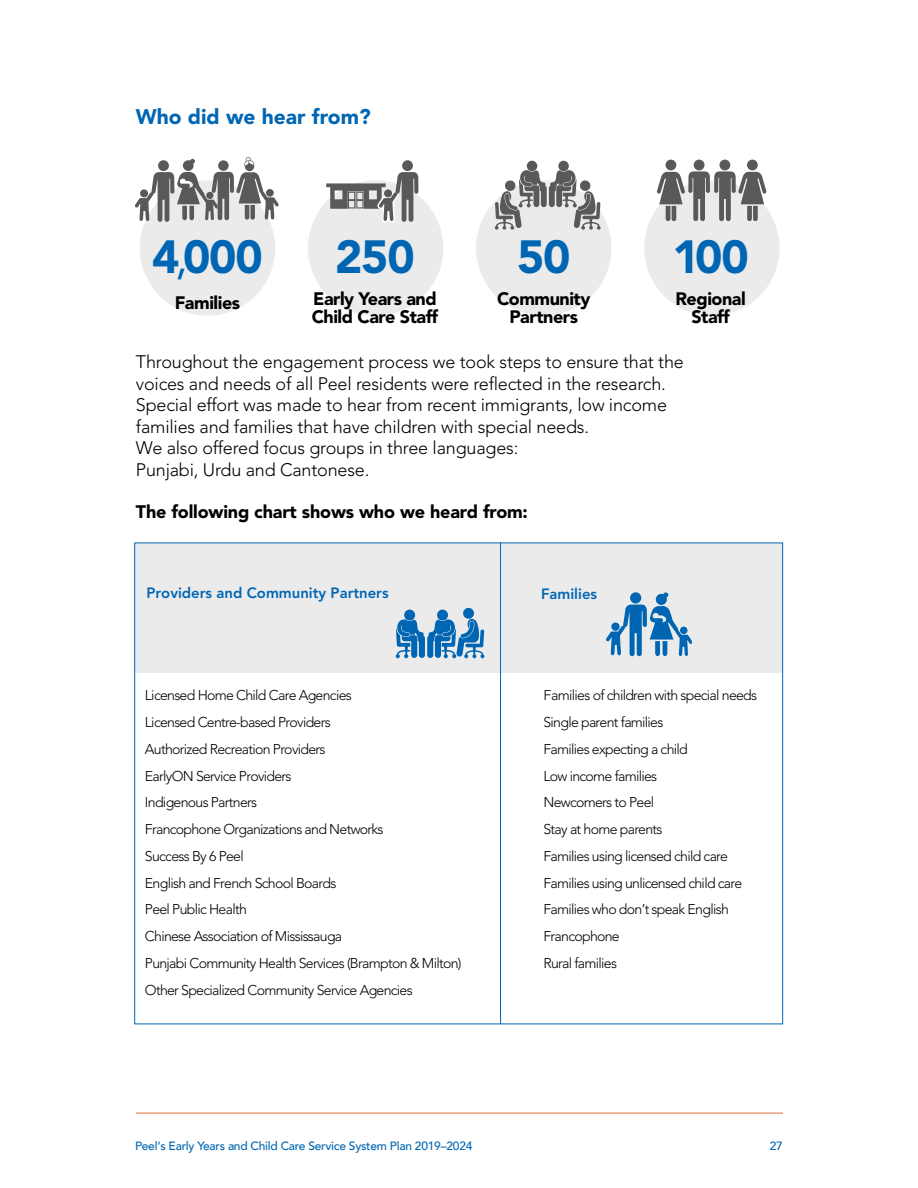
<style>
.page{position:relative;width:918px;height:1188px;background:#fff}
.page>*{position:absolute;margin:0;border:0;box-sizing:border-box;transform-origin:0 0}
.t1{font:900 46.2px "Avenir LT Std";letter-spacing:-.025em;color:#0066b3}
.t2{font:900 21px "Avenir LT Std";color:#0066b3}
.t3{font:300 18px/21.6px "Avenir LT Std";letter-spacing:-.01em;color:#000}
.t4{font:900 18px/18px "Avenir LT Std";letter-spacing:-.025em;color:#000;text-align:center}
.t5{font:800 14.85px "Avenir LT Std";color:#0066b3}
.t6{font:300 14.1px/26.7px "Avenir LT Std";letter-spacing:-.05em;color:#000}
.t7{font:500 12px "Avenir";letter-spacing:-.02em;color:#0066b3}
.s1{font-weight:400}
</style>
<div class="page">
<hr style="left:136px;top:1112px;width:647px;height:2px;background:#eb9c78">
<div style="left:140px;top:180px;width:135px;height:136px;background:#ebebec;border-radius:50%"></div>
<div style="left:308px;top:180px;width:135px;height:136px;background:#ebebec;border-radius:50%"></div>
<div style="left:476px;top:180px;width:135px;height:136px;background:#ebebec;border-radius:50%"></div>
<div style="left:644px;top:180px;width:136px;height:136px;background:#ebebec;border-radius:50%"></div>
<svg style="left:135px;top:157px;width:144px;height:65px"></svg>
<div style="left:694px;top:160px;width:11px;height:10px;background:#58595b;border-radius:50%"></div>
<div style="left:719px;top:160px;width:11px;height:10px;background:#58595b;border-radius:50%"></div>
<div style="left:666px;top:160px;width:10px;height:10px;background:#58595b;border-radius:50%"></div>
<div style="left:747px;top:160px;width:11px;height:10px;background:#58595b;border-radius:50%"></div>
<svg style="left:657px;top:171px;width:110px;height:50px"></svg>
<div style="left:402px;top:160px;width:11px;height:11px;background:#58595b;border-radius:50%"></div>
<svg style="left:326px;top:172px;width:92px;height:51px"></svg>
<div style="left:384px;top:189px;width:8px;height:8px;background:#58595b;border-radius:50%"></div>
<div style="left:527px;top:161px;width:10px;height:10px;background:#58595b;border-radius:50%"></div>
<div style="left:558px;top:161px;width:11px;height:10px;background:#58595b;border-radius:50%"></div>
<svg style="left:495px;top:170px;width:106px;height:60px"></svg>
<div style="left:135px;top:543px;width:648px;height:129px;background:#ebebec"></div>
<svg style="left:606px;top:592px;width:86px;height:64px"></svg>
<svg style="left:396px;top:607px;width:88px;height:51px"></svg>
<hr style="left:500px;top:543px;width:1px;height:481px;background:#0066b3">
<h2 class="t2" style="left:136px;top:104px;width:236px">Who did we hear from?</h2>
<h1 class="t1" style="left:152px;top:229px;width:112px">4<span class="s1">,</span>000</h1>
<h1 class="t1" style="left:335px;top:229px;width:81px">250</h1>
<h1 class="t1" style="left:517px;top:229px;width:55px">50</h1>
<h1 class="t1" style="left:673px;top:229px;width:78px">100</h1>
<p class="t4" style="left:175px;top:294px;width:67px">Families</p>
<p class="t4" style="left:312px;top:290px;width:128px;text-align:left">Early Years and<br>Child Care Staff</p>
<p class="t4" style="left:497px;top:290px;width:95px">Community<br>Partners</p>
<p class="t4" style="left:675px;top:290px;width:72px">Regional<br>Staff</p>
<p class="t3" style="left:136px;top:351px;width:550px">Throughout the engagement process we took steps to ensure that the voices and needs of all Peel residents were reflected in the research.<br>Special effort was made to hear from recent immigrants, low income families and families that have children with special needs.<br>We also offered focus groups in three languages:<br>Punjabi, Urdu and Cantonese.</p>
<p class="t4" style="left:136px;top:503px;width:394px">The following chart shows who we heard from:</p>
<p class="t5" style="left:146px;top:584px;width:244px">Providers and Community Partners</p>
<p class="t5" style="left:541px;top:585px;width:58px">Families</p>
<p class="t6" style="left:145px;top:682px;width:318px">Licensed Home Child Care Agencies<br>Licensed Centre-based Providers<br>Authorized Recreation Providers<br>EarlyON Service Providers<br>Indigenous Partners<br>Francophone Organizations and Networks<br>Success By 6 Peel<br>English and French School Boards<br>Peel Public Health<br>Chinese Association of Mississauga<br>Punjabi Community Health Services (Brampton &amp; Milton)<br>Other Specialized Community Service Agencies</p>
<p class="t6" style="left:543px;top:682px;width:215px">Families of children with special needs<br>Single parent families<br>Families expecting a child<br>Low income families<br>Newcomers to Peel<br>Stay at home parents<br>Families using licensed child care<br>Families using unlicensed child care<br>Families who don’t speak English<br>Francophone<br>Rural families</p>
<p class="t7" style="left:135px;top:1136px;width:339px">Peel‘s Early Years and Child Care Service System Plan 2019–2024</p>
<p class="t7" style="left:770px;top:1136px;width:15px">27</p>
</div>
